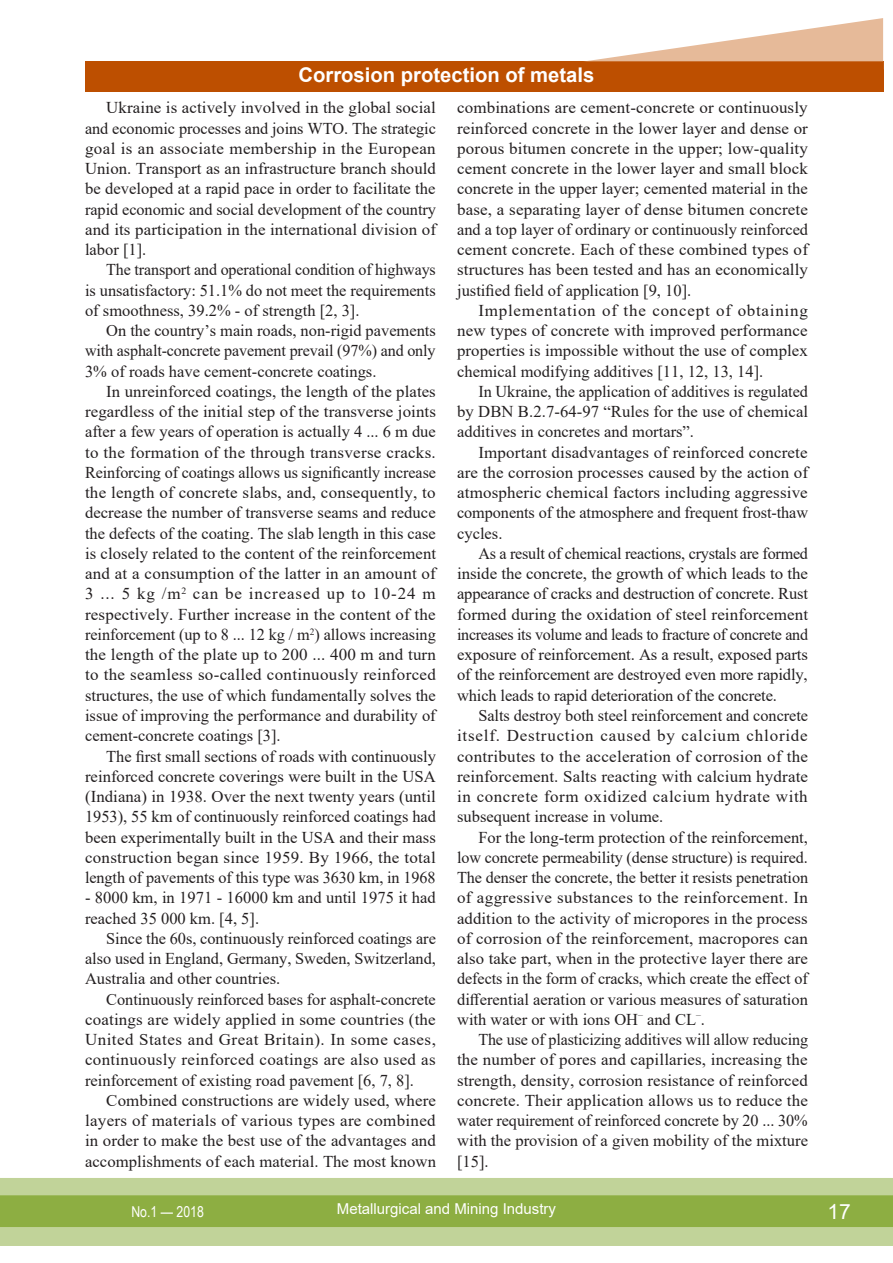
<style>
.page{position:relative;width:893px;height:1263px;background:#fff}
.page>*{position:absolute;margin:0;border:0;box-sizing:border-box;transform-origin:0 0}
.t1{font:21px "Arial";color:#fff}
.t2{font:700 20.25px "Arial";color:#fff}
.ОСНОВНОЙ{font:16.5px/20.2px "Times New Roman";color:#231f20;text-align:justify}
.t3{font:15px "Arial";color:#fff}
.t4{font:15px "Arial Narrow";color:#fff}
</style>
<div class="page">
<div style="left:0;top:1178px;width:893px;height:68px;background:#c1d399"></div>
<div style="left:0;top:1195px;width:893px;height:32px;background:#8dae42;border:2px solid #8dae42"></div>
<div style="left:85px;top:62px;width:798px;height:30px;background:#bd4f00"></div>
<svg style="left:583px;top:18px;width:300px;height:44px"></svg>
<p class="t2" style="left:299px;top:61px;width:297px">Corrosion protection of metals</p>
<p class="ОСНОВНОЙ" style="left:85px;top:97px;width:352px;text-indent:21px">Ukraine is actively involved in the global social and economic processes and joins WTO. The strategic goal is an associate membership in the European Union. Transport as an infrastructure branch should be developed at a rapid pace in order to facilitate the rapid economic and social development of the country and its participation in the international division of labor [1].</p>
<p class="ОСНОВНОЙ" style="left:85px;top:259px;width:352px;text-indent:21px">The transport and operational condition of highways is unsatisfactory: 51.1% do not meet the requirements of smoothness, 39.2% - of strength [2, 3].</p>
<p class="ОСНОВНОЙ" style="left:85px;top:320px;width:352px;text-indent:21px">On the country’s main roads, non-rigid pavements with asphalt-concrete pavement prevail (97%) and only 3% of roads have cement-concrete coatings.</p>
<p class="ОСНОВНОЙ" style="left:85px;top:381px;width:352px;text-indent:21px">In unreinforced coatings, the length of the plates regardless of the initial step of the transverse joints after a few years of operation is actually 4 ... 6 m due to the formation of the through transverse cracks.<br>Reinforcing of coatings allows us significantly increase the length of concrete slabs, and, consequently, to decrease the number of transverse seams and reduce the defects of the coating. The slab length in this case is closely related to the content of the reinforcement and at a consumption of the latter in an amount of 3 ... 5 kg /m<sup>2</sup> can be increased up to 10-24 m respectively. Further increase in the content of the reinforcement (up to 8 ... 12 kg / m<sup>2</sup>) allows increasing the length of the plate up to 200 ... 400 m and turn to the seamless so-called continuously reinforced structures, the use of which fundamentally solves the issue of improving the performance and durability of cement-concrete coatings [3].</p>
<p class="ОСНОВНОЙ" style="left:85px;top:745px;width:352px;text-indent:21px">The first small sections of roads with continuously reinforced concrete coverings were built in the USA (Indiana) in 1938. Over the next twenty years (until 1953), 55 km of continuously reinforced coatings had been experimentally built in the USA and their mass construction began since 1959. By 1966, the total length of pavements of this type was 3630 km, in 1968</p>
<p class="ОСНОВНОЙ" style="left:85px;top:887px;width:352px">- 8000 km, in 1971 - 16000 km and until 1975 it had reached 35 000 km. [4, 5].</p>
<p class="ОСНОВНОЙ" style="left:85px;top:927px;width:352px;text-indent:21px">Since the 60s, continuously reinforced coatings are also used in England, Germany, Sweden, Switzerland, Australia and other countries.</p>
<p class="ОСНОВНОЙ" style="left:85px;top:988px;width:352px;text-indent:21px">Continuously reinforced bases for asphalt-concrete coatings are widely applied in some countries (the United States and Great Britain). In some cases, continuously reinforced coatings are also used as reinforcement of existing road pavement [6, 7, 8].</p>
<p class="ОСНОВНОЙ" style="left:85px;top:1089px;width:352px;text-indent:21px">Combined constructions are widely used, where layers of materials of various types are combined in order to make the best use of the advantages and accomplishments of each material. The most known</p>
<p class="ОСНОВНОЙ" style="left:457px;top:97px;width:353px">combinations are cement-concrete or continuously reinforced concrete in the lower layer and dense or porous bitumen concrete in the upper; low-quality cement concrete in the lower layer and small block concrete in the upper layer; cemented material in the base, a separating layer of dense bitumen concrete and a top layer of ordinary or continuously reinforced cement concrete. Each of these combined types of structures has been tested and has an economically justified field of application [9, 10].</p>
<p class="ОСНОВНОЙ" style="left:457px;top:300px;width:352px;text-indent:21px">Implementation of the concept of obtaining new types of concrete with improved performance properties is impossible without the use of complex chemical modifying additives [11, 12, 13, 14].</p>
<p class="ОСНОВНОЙ" style="left:457px;top:381px;width:352px;text-indent:21px">In Ukraine, the application of additives is regulated by DBN B.2.7-64-97 “Rules for the use of chemical additives in concretes and mortars”.</p>
<p class="ОСНОВНОЙ" style="left:457px;top:441px;width:352px;text-indent:21px">Important disadvantages of reinforced concrete are the corrosion processes caused by the action of atmospheric chemical factors including aggressive components of the atmosphere and frequent frost-thaw cycles.</p>
<p class="ОСНОВНОЙ" style="left:457px;top:543px;width:352px;text-indent:21px">As a result of chemical reactions, crystals are formed inside the concrete, the growth of which leads to the appearance of cracks and destruction of concrete. Rust formed during the oxidation of steel reinforcement increases its volume and leads to fracture of concrete and exposure of reinforcement. As a result, exposed parts of the reinforcement are destroyed even more rapidly, which leads to rapid deterioration of the concrete.</p>
<p class="ОСНОВНОЙ" style="left:457px;top:705px;width:352px;text-indent:21px">Salts destroy both steel reinforcement and concrete itself. Destruction caused by calcium chloride contributes to the acceleration of corrosion of the reinforcement. Salts reacting with calcium hydrate in concrete form oxidized calcium hydrate with subsequent increase in volume.</p>
<p class="ОСНОВНОЙ" style="left:457px;top:826px;width:352px;text-indent:21px">For the long-term protection of the reinforcement, low concrete permeability (dense structure) is required.<br>The denser the concrete, the better it resists penetration of aggressive substances to the reinforcement. In addition to the activity of micropores in the process of corrosion of the reinforcement, macropores can also take part, when in the protective layer there are defects in the form of cracks, which create the effect of differential aeration or various measures of saturation with water or with ions OH<sup>–</sup> and CL<sup>–</sup>.</p>
<p class="ОСНОВНОЙ" style="left:457px;top:1029px;width:352px;text-indent:21px">The use of plasticizing additives will allow reducing the number of pores and capillaries, increasing the strength, density, corrosion resistance of reinforced concrete. Their application allows us to reduce the water requirement of reinforced concrete by 20 ... 30% with the provision of a given mobility of the mixture [15].</p>
<p class="t4" style="left:131px;top:1200px;width:74px">No.1 — 2018</p>
<p class="t3" style="left:337px;top:1199px;width:221px">Metallurgical and Mining Industry</p>
<p class="t1" style="left:827px;top:1197px;width:25px">17</p>
</div>
